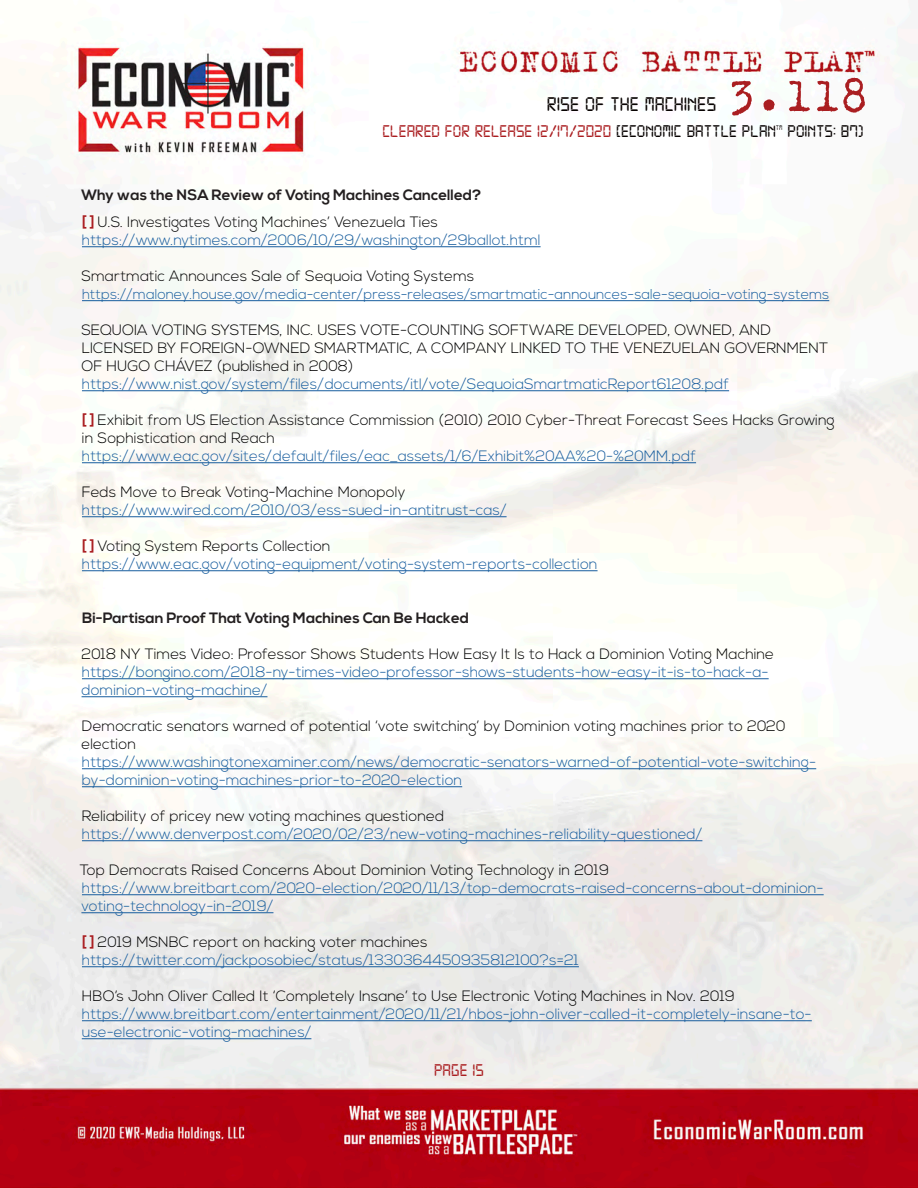
<style>
.page{position:relative;width:918px;height:1188px;background:#fff}
.page>*{position:absolute;margin:0;border:0;box-sizing:border-box;transform-origin:0 0}
.t1{font:51px "Trixie";color:#aa1e21}
.t2{font:21px "Digital 7";color:#080302}
.t3{font:18px "Digital 7";color:#aa1e21}
.t4{font:18px "Digital 7";color:#080302}
.t5{font:300 15px/18px "Nexa";color:#175d9e}
.t6{font:300 15px/18px "Nexa";color:#000}
.t7{font:700 15px/27px "Nexa";color:#231f20}
.t8{font:300 14.25px "Nexa";color:#175d9e}
.t9{font:7.05px "Digital 7";color:#080302}
.s1{color:#080302}
.s2{color:#aa1e21}
.s3{font-weight:300;color:#000}
.s4{font-weight:700;color:#aa1e21}
.s5{color:#000}
</style>
<div class="page">
<img style="left:0;top:5px;width:918px;height:1183px">
<hr style="left:82px;top:246px;width:459px;height:1px;background:#175d9e">
<hr style="left:82px;top:300px;width:747px;height:1px;background:#175d9e">
<hr style="left:82px;top:390px;width:647px;height:1px;background:#175d9e">
<hr style="left:82px;top:462px;width:614px;height:1px;background:#175d9e">
<hr style="left:82px;top:516px;width:425px;height:1px;background:#175d9e">
<hr style="left:82px;top:570px;width:516px;height:1px;background:#175d9e">
<hr style="left:82px;top:678px;width:687px;height:1px;background:#175d9e">
<hr style="left:82px;top:696px;width:185px;height:1px;background:#175d9e">
<hr style="left:82px;top:768px;width:734px;height:1px;background:#175d9e">
<hr style="left:82px;top:786px;width:380px;height:1px;background:#175d9e">
<hr style="left:82px;top:840px;width:620px;height:1px;background:#175d9e">
<hr style="left:82px;top:894px;width:742px;height:1px;background:#175d9e">
<hr style="left:81px;top:912px;width:192px;height:1px;background:#175d9e">
<hr style="left:82px;top:966px;width:497px;height:1px;background:#175d9e">
<hr style="left:82px;top:1020px;width:730px;height:1px;background:#175d9e">
<hr style="left:82px;top:1038px;width:229px;height:1px;background:#175d9e">
<h1 class="t1" style="left:728px;top:62px;width:142px">3.118</h1>
<p class="t3" style="left:382px;top:123px;width:395px">CLEARED FOR RELEASE 12/17/2020 <span class="s1">[ECONOMIC BATTLE PLAN</span></p>
<p class="t9" style="left:776px;top:124px;width:8px">TM</p>
<p class="t4" style="left:788px;top:123px;width:78px">POINTS: 87)</p>
<h2 class="t2" style="left:547px;top:95px;width:171px">RISE OF THE MACHINES</h2>
<p class="t7" style="left:81px;top:182px;width:402px">Why was the NSA Review of Voting Machines Cancelled? <span class="s2">[ ]</span> <span class="s3">U.S. Investigates Voting Machines’ Venezuela Ties</span></p>
<p class="t5" style="left:82px;top:232px;width:460px">https://www.nytimes.com/2006/10/29/washington/29ballot.html</p>
<p class="t6" style="left:81px;top:268px;width:394px">Smartmatic Announces Sale of Sequoia Voting Systems</p>
<p class="t8" style="left:82px;top:286px;width:749px">https://maloney.house.gov/media-center/press-releases/smartmatic-announces-sale-sequoia-voting-systems</p>
<p class="t6" style="left:81px;top:322px;width:748px">SEQUOIA VOTING SYSTEMS, INC. USES VOTE-COUNTING SOFTWARE DEVELOPED, OWNED, AND<br>LICENSED BY FOREIGN-OWNED SMARTMATIC, A COMPANY LINKED TO THE VENEZUELAN GOVERNMENT<br>OF HUGO CHÁVEZ (published in 2008)</p>
<p class="t5" style="left:82px;top:376px;width:649px">https://www.nist.gov/system/files/documents/itl/vote/SequoiaSmartmaticReport61208.pdf</p>
<p class="t6" style="left:82px;top:412px;width:754px"><span class="s4">[ ]</span> Exhibit from US Election Assistance Commission (2010) 2010 Cyber-Threat Forecast Sees Hacks Growing in Sophistication and Reach</p>
<p class="t5" style="left:82px;top:448px;width:616px">https://www.eac.gov/sites/default/files/eac_assets/1/6/Exhibit%20AA%20-%20MM.pdf</p>
<p class="t6" style="left:82px;top:484px;width:325px">Feds Move to Break Voting-Machine Monopoly</p>
<p class="t5" style="left:82px;top:502px;width:426px">https://www.wired.com/2010/03/ess-sued-in-antitrust-cas/</p>
<p class="t5" style="left:82px;top:538px;width:517px"><span class="s4">[ ]</span> <span class="s5">Voting System Reports Collection </span>https://www.eac.gov/voting-equipment/voting-system-reports-collection</p>
<p class="t7" style="left:82px;top:605px;width:388px">Bi-Partisan Proof That Voting Machines Can Be Hacked</p>
<p class="t6" style="left:82px;top:646px;width:694px">2018 NY Times Video: Professor Shows Students How Easy It Is to Hack a Dominion Voting Machine</p>
<p class="t5" style="left:82px;top:664px;width:689px">https://bongino.com/2018-ny-times-video-professor-shows-students-how-easy-it-is-to-hack-a&shy;dominion-voting-machine/</p>
<p class="t6" style="left:82px;top:718px;width:705px">Democratic senators warned of potential ‘vote switching’ by Dominion voting machines prior to 2020 election</p>
<p class="t5" style="left:82px;top:754px;width:736px">https://www.washingtonexaminer.com/news/democratic-senators-warned-of-potential-vote-switching&shy;by-dominion-voting-machines-prior-to-2020-election</p>
<p class="t6" style="left:82px;top:808px;width:364px">Reliability of pricey new voting machines questioned</p>
<p class="t5" style="left:82px;top:826px;width:622px">https://www.denverpost.com/2020/02/23/new-voting-machines-reliability-questioned/</p>
<p class="t6" style="left:80px;top:862px;width:531px">Top Democrats Raised Concerns About Dominion Voting Technology in 2019</p>
<p class="t5" style="left:81px;top:880px;width:744px">https://www.breitbart.com/2020-election/2020/11/13/top-democrats-raised-concerns-about-dominion&shy;voting-technology-in-2019/</p>
<p class="t5" style="left:82px;top:934px;width:498px"><span class="s4">[ ]</span> <span class="s5">2019 MSNBC report on hacking voter machines </span>https://twitter.com/jackposobiec/status/1330364450935812100?s=21</p>
<p class="t6" style="left:82px;top:988px;width:655px">HBO’s John Oliver Called It ‘Completely Insane’ to Use Electronic Voting Machines in Nov. 2019</p>
<p class="t5" style="left:82px;top:1006px;width:732px">https://www.breitbart.com/entertainment/2020/11/21/hbos-john-oliver-called-it-completely-insane-to&shy;use-electronic-voting-machines/</p>
<p class="t3" style="left:434px;top:1062px;width:51px">PAGE 15</p>
</div>
